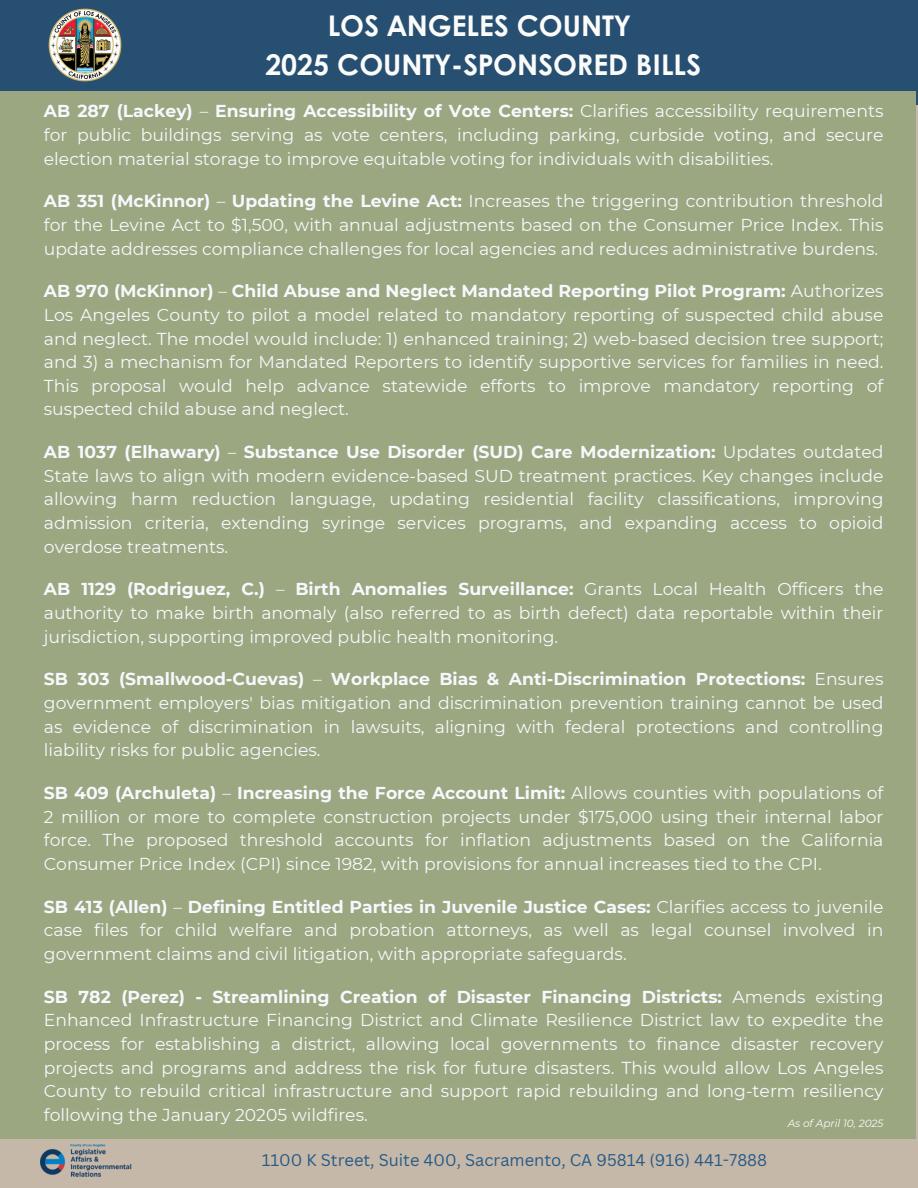
<style>
.page{position:relative;width:918px;height:1188px;background:#274f72}
.page>*{position:absolute;margin:0;border:0;box-sizing:border-box;transform-origin:0 0}
.t1{font:700 28.5px/39.3px "Century Gothic";color:#fbfbfa;text-align:center}
.t2{font:17.25px/23.7px "Montserrat";color:#f7f8fd;text-align:justify}
.t3{font:16.5px "Canva Sans";color:#285b87}
.t4{font:italic 10.5px "Montserrat";color:#fbfbfa}
.s1{font-weight:700}
</style>
<div class="page">
<div style="left:0;top:106px;width:918px;height:1082px;background:#c6b8a9"></div>
<img style="left:48px;top:8px;width:73px;height:73px">
<div style="left:0;top:92px;width:916px;height:1047px;background:#9aa780"></div>
<img style="left:40px;top:1145px;width:91px;height:31px">
<p class="t1" style="left:265px;top:4px;width:437px">LOS ANGELES COUNTY<br>2025 COUNTY-SPONSORED BILLS</p>
<h1 class="t2" style="left:44px;top:99px;width:841px"><span class="s1">AB 287 (Lackey)</span> – <span class="s1">Ensuring Accessibility of Vote Centers:</span> Clarifies accessibility requirements for public buildings serving as vote centers, including parking, curbside voting, and secure election material storage to improve equitable voting for individuals with disabilities.</h1>
<h2 class="t2" style="left:44px;top:189px;width:841px"><span class="s1">AB 351 (McKinnor)</span> – <span class="s1">Updating the Levine Act:</span> Increases the triggering contribution threshold for the Levine Act to $1,500, with annual adjustments based on the Consumer Price Index. This update addresses compliance challenges for local agencies and reduces administrative burdens.</h2>
<h2 class="t2" style="left:44px;top:279px;width:841px"><span class="s1">AB 970 (McKinnor)</span> – <span class="s1">Child Abuse and Neglect Mandated Reporting Pilot Program:</span> Authorizes Los Angeles County to pilot a model related to mandatory reporting of suspected child abuse and neglect. The model would include: 1) enhanced training; 2) web-based decision tree support; and 3) a mechanism for Mandated Reporters to identify supportive services for families in need.<br>This proposal would help advance statewide efforts to improve mandatory reporting of suspected child abuse and neglect.</h2>
<h2 class="t2" style="left:44px;top:440px;width:841px"><span class="s1">AB 1037 (Elhawary)</span> – <span class="s1">Substance Use Disorder (SUD) Care Modernization:</span> Updates outdated State laws to align with modern evidence-based SUD treatment practices. Key changes include allowing harm reduction language, updating residential facility classifications, improving admission criteria, extending syringe services programs, and expanding access to opioid overdose treatments.</h2>
<h2 class="t2" style="left:44px;top:577px;width:841px"><span class="s1">AB 1129 (Rodriguez, C.)</span> – <span class="s1">Birth Anomalies Surveillance:</span> Grants Local Health Officers the authority to make birth anomaly (also referred to as birth defect) data reportable within their jurisdiction, supporting improved public health monitoring.</h2>
<h2 class="t2" style="left:44px;top:667px;width:841px"><span class="s1">SB 303 (Smallwood-Cuevas)</span> – <span class="s1">Workplace Bias &amp; Anti-Discrimination Protections:</span> Ensures government employers' bias mitigation and discrimination prevention training cannot be used as evidence of discrimination in lawsuits, aligning with federal protections and controlling liability risks for public agencies.</h2>
<h2 class="t2" style="left:44px;top:781px;width:841px"><span class="s1">SB 409 (Archuleta)</span> – <span class="s1">Increasing the Force Account Limit:</span> Allows counties with populations of 2 million or more to complete construction projects under $175,000 using their internal labor force. The proposed threshold accounts for inflation adjustments based on the California Consumer Price Index (CPI) since 1982, with provisions for annual increases tied to the CPI.</h2>
<h2 class="t2" style="left:44px;top:895px;width:841px"><span class="s1">SB 413 (Allen)</span> – <span class="s1">Defining Entitled Parties in Juvenile Justice Cases:</span> Clarifies access to juvenile case files for child welfare and probation attorneys, as well as legal counsel involved in government claims and civil litigation, with appropriate safeguards.</h2>
<h2 class="t2" style="left:44px;top:985px;width:841px"><span class="s1">SB 782 (Perez) - Streamlining Creation of Disaster Financing Districts:</span> Amends existing Enhanced Infrastructure Financing District and Climate Resilience District law to expedite the process for establishing a district, allowing local governments to finance disaster recovery projects and programs and address the risk for future disasters. This would allow Los Angeles County to rebuild critical infrastructure and support rapid rebuilding and long-term resiliency following the January 20205 wildfires.</h2>
<h2 class="t3" style="left:262px;top:1149px;width:507px">1100 K Street, Suite 400, Sacramento, CA 95814 (916) 441-7888</h2>
<p class="t4" style="left:788px;top:1117px;width:97px">As of April 10, 2025</p>
</div>
